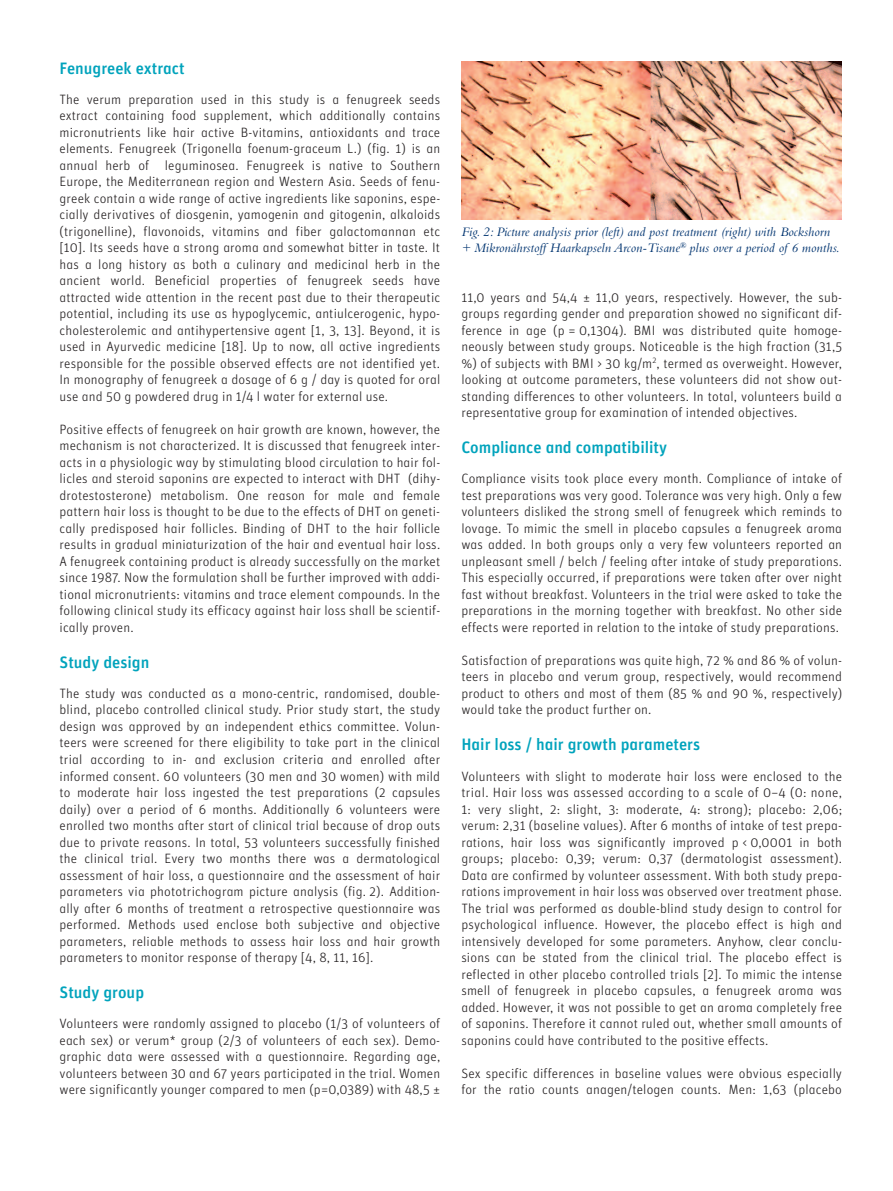
<style>
.page{position:relative;width:893px;height:1191px;background:#fff}
.page>*{position:absolute;margin:0;border:0;box-sizing:border-box;transform-origin:0 0}
.t1{font:16.5px "Unit Medium Alternate";color:#00a3bc}
.t2{font:13.5px/16.5px "Unit Light Alternate";letter-spacing:.01em;color:#231f20;text-align:justify}
.t3{font:italic 13.5px/16.5px "Bembo";letter-spacing:.005em;color:#013470}
</style>
<div class="page">
<img style="left:461px;top:62px;width:381px;height:157px">
<p class="t1" style="left:60px;top:62px;width:127px">Fenugreek extract</p>
<p class="t2" style="left:60px;top:92px;width:382px">The verum preparation used in this study is a fenugreek seeds extract containing food supplement, which additionally contains micronutrients like hair active B-vitamins, antioxidants and trace elements. Fenugreek (Trigonella foenum-graceum L.) (fig. 1) is an annual herb of leguminosea. Fenugreek is native to Southern Europe, the Mediterranean region and Western Asia. Seeds of fenu&shy;greek contain a wide range of active ingredients like saponins, espe&shy;cially derivatives of diosgenin, yamogenin and gitogenin, alkaloids (trigonelline), flavonoids, vitamins and fiber galactomannan etc [10]. Its seeds have a strong aroma and somewhat bitter in taste. It has a long history as both a culinary and medicinal herb in the ancient world. Beneficial properties of fenugreek seeds have attracted wide attention in the recent past due to their therapeutic potential, including its use as hypoglycemic, antiulcerogenic, hypo&shy;cholesterolemic and antihypertensive agent [1, 3, 13]. Beyond, it is used in Ayurvedic medicine [18]. Up to now, all active ingredients responsible for the possible observed effects are not identified yet.<br>In monography of fenugreek a dosage of 6 g / day is quoted for oral use and 50 g powdered drug in 1/4 l water for external use.</p>
<p class="t2" style="left:60px;top:422px;width:382px">Positive effects of fenugreek on hair growth are known, however, the mechanism is not characterized. It is discussed that fenugreek inter&shy;acts in a physiologic way by stimulating blood circulation to hair fol&shy;licles and steroid saponins are expected to interact with DHT (dihy&shy;drotestosterone) metabolism. One reason for male and female pattern hair loss is thought to be due to the effects of DHT on geneti&shy;cally predisposed hair follicles. Binding of DHT to the hair follicle results in gradual miniaturization of the hair and eventual hair loss.<br>A fenugreek containing product is already successfully on the market since 1987. Now the formulation shall be further improved with addi&shy;tional micronutrients: vitamins and trace element compounds. In the following clinical study its efficacy against hair loss shall be scientif&shy;ically proven.</p>
<p class="t1" style="left:60px;top:656px;width:91px">Study design</p>
<p class="t2" style="left:60px;top:686px;width:382px">The study was conducted as a mono-centric, randomised, double&shy;blind, placebo controlled clinical study. Prior study start, the study design was approved by an independent ethics committee. Volun&shy;teers were screened for there eligibility to take part in the clinical trial according to in- and exclusion criteria and enrolled after informed consent. 60 volunteers (30 men and 30 women) with mild to moderate hair loss ingested the test preparations (2 capsules daily) over a period of 6 months. Additionally 6 volunteers were enrolled two months after start of clinical trial because of drop outs due to private reasons. In total, 53 volunteers successfully finished the clinical trial. Every two months there was a dermatological assessment of hair loss, a questionnaire and the assessment of hair parameters via phototrichogram picture analysis (fig. 2). Addition&shy;ally after 6 months of treatment a retrospective questionnaire was performed. Methods used enclose both subjective and objective parameters, reliable methods to assess hair loss and hair growth parameters to monitor response of therapy [4, 8, 11, 16].</p>
<p class="t1" style="left:60px;top:986px;width:86px">Study group</p>
<p class="t2" style="left:60px;top:1016px;width:382px">Volunteers were randomly assigned to placebo (1/3 of volunteers of each sex) or verum* group (2/3 of volunteers of each sex). Demo&shy;graphic data were assessed with a questionnaire. Regarding age, volunteers between 30 and 67 years participated in the trial. Women were significantly younger compared to men (p=0,0389) with 48,5 ±</p>
<p class="t3" style="left:461px;top:225px;width:380px">Fig. 2: Picture analysis prior (left) and post treatment (right) with Bockshorn + Mikronährstoff Haarkapseln Arcon-Tisane<sup>®</sup> plus over a period of 6 months.</p>
<p class="t2" style="left:461px;top:290px;width:382px">11,0 years and 54,4 ± 11,0 years, respectively. However, the sub&shy;groups regarding gender and preparation showed no significant dif&shy;ference in age (p = 0,1304). BMI was distributed quite homoge&shy;neously between study groups. Noticeable is the high fraction (31,5 %) of subjects with BMI &gt; 30 kg/m<sup>2</sup>, termed as overweight. However, looking at outcome parameters, these volunteers did not show out&shy;standing differences to other volunteers. In total, volunteers build a representative group for examination of intended objectives.</p>
<p class="t1" style="left:461px;top:442px;width:207px">Compliance and compatibility</p>
<p class="t2" style="left:461px;top:472px;width:382px">Compliance visits took place every month. Compliance of intake of test preparations was very good. Tolerance was very high. Only a few volunteers disliked the strong smell of fenugreek which reminds to lovage. To mimic the smell in placebo capsules a fenugreek aroma was added. In both groups only a very few volunteers reported an unpleasant smell / belch / feeling after intake of study preparations.<br>This especially occurred, if preparations were taken after over night fast without breakfast. Volunteers in the trial were asked to take the preparations in the morning together with breakfast. No other side effects were reported in relation to the intake of study preparations.</p>
<p class="t2" style="left:461px;top:653px;width:382px">Satisfaction of preparations was quite high, 72 % and 86 % of volun&shy;teers in placebo and verum group, respectively, would recommend product to others and most of them (85 % and 90 %, respectively) would take the product further on.</p>
<p class="t1" style="left:461px;top:739px;width:240px">Hair loss / hair growth parameters</p>
<p class="t2" style="left:461px;top:769px;width:382px">Volunteers with slight to moderate hair loss were enclosed to the trial. Hair loss was assessed according to a scale of 0–4 (0: none, 1: very slight, 2: slight, 3: moderate, 4: strong); placebo: 2,06; verum: 2,31 (baseline values). After 6 months of intake of test prepa&shy;rations, hair loss was significantly improved p &lt; 0,0001 in both groups; placebo: 0,39; verum: 0,37 (dermatologist assessment).<br>Data are confirmed by volunteer assessment. With both study prepa&shy;rations improvement in hair loss was observed over treatment phase.<br>The trial was performed as double-blind study design to control for psychological influence. However, the placebo effect is high and intensively developed for some parameters. Anyhow, clear conclu&shy;sions can be stated from the clinical trial. The placebo effect is reflected in other placebo controlled trials [2]. To mimic the intense smell of fenugreek in placebo capsules, a fenugreek aroma was added. However, it was not possible to get an aroma completely free of saponins. Therefore it cannot ruled out, whether small amounts of saponins could have contributed to the positive effects.</p>
<p class="t2" style="left:461px;top:1066px;width:382px">Sex specific differences in baseline values were obvious especially for the ratio counts anagen/telogen counts. Men: 1,63 (placebo</p>
</div>
